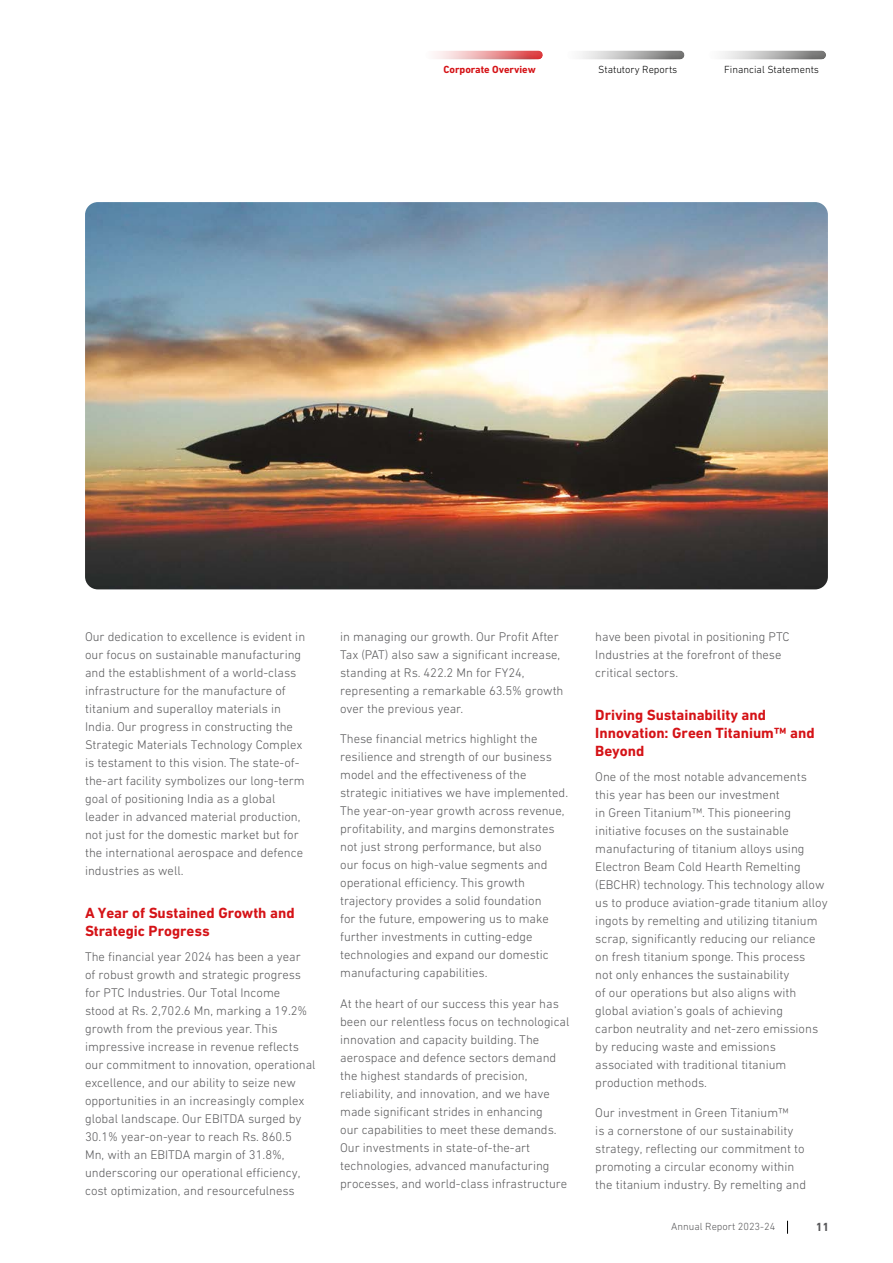
<style>
.page{position:relative;width:893px;height:1263px;background:#fff}
.page>*{position:absolute;margin:0;border:0;box-sizing:border-box;transform-origin:0 0}
.t1{font:700 15px/18px "DIN Next CYR";color:#d51317}
.t2{font:300 12.75px/18px "DIN Next CYR";color:#59595b}
.t3{font:700 12px "DIN Next CYR";color:#59595b}
.t4{font:300 10.5px "DIN Next CYR";color:#000}
.t5{font:300 10.5px "DIN Next CYR";color:#59595b}
.t6{font:700 10.5px "DIN Next CYR";color:#d51317}
</style>
<div class="page">
<img style="left:85px;top:202px;width:743px;height:387px">
<svg style="left:787px;top:1221px;width:1px;height:13px"></svg>
<div style="left:424px;top:43px;width:126px;height:30px;background:#000;opacity:.38"></div>
<div style="left:566px;top:43px;width:126px;height:30px;background:#000;opacity:.38"></div>
<div style="left:708px;top:43px;width:126px;height:30px;background:#000;opacity:.38"></div>
<p class="t6" style="left:443px;top:64px;width:94px">Corporate Overview</p>
<p class="t4" style="left:598px;top:64px;width:81px">Statutory Reports</p>
<p class="t4" style="left:724px;top:64px;width:96px">Financial Statements</p>
<p class="t2" style="left:85px;top:627px;width:222px">Our dedication to excellence is evident in our focus on sustainable manufacturing and the establishment of a world-class infrastructure for the manufacture of titanium and superalloy materials in India. Our progress in constructing the Strategic Materials Technology Complex is testament to this vision. The state-of&shy;the-art facility symbolizes our long-term goal of positioning India as a global leader in advanced material production, not just for the domestic market but for the international aerospace and defence industries as well.</p>
<p class="t1" style="left:85px;top:904px;width:211px">A Year of Sustained Growth and<br>Strategic Progress</p>
<p class="t2" style="left:85px;top:947px;width:232px">The financial year 2024 has been a year<br>of robust growth and strategic progress for PTC Industries. Our Total Income<br>stood at Rs. 2,702.6 Mn, marking a 19.2% growth from the previous year. This impressive increase in revenue reflects our commitment to innovation, operational excellence, and our ability to seize new opportunities in an increasingly complex global landscape. Our EBITDA surged by 30.1% year-on-year to reach Rs. 860.5<br>Mn, with an EBITDA margin of 31.8%, underscoring our operational efficiency, cost optimization, and resourcefulness</p>
<p class="t2" style="left:340px;top:627px;width:225px">in managing our growth. Our Profit After Tax (PAT) also saw a significant increase, standing at Rs. 422.2 Mn for FY24, representing a remarkable 63.5% growth over the previous year.</p>
<p class="t2" style="left:340px;top:730px;width:229px">These financial metrics highlight the resilience and strength of our business model and the effectiveness of the strategic initiatives we have implemented.<br>The year-on-year growth across revenue, profitability, and margins demonstrates not just strong performance, but also<br>our focus on high-value segments and operational efficiency. This growth trajectory provides a solid foundation<br>for the future, empowering us to make further investments in cutting-edge technologies and expand our domestic manufacturing capabilities.</p>
<p class="t2" style="left:340px;top:995px;width:231px">At the heart of our success this year has been our relentless focus on technological innovation and capacity building. The aerospace and defence sectors demand the highest standards of precision, reliability, and innovation, and we have made significant strides in enhancing<br>our capabilities to meet these demands.<br>Our investments in state-of-the-art technologies, advanced manufacturing processes, and world-class infrastructure</p>
<p class="t2" style="left:595px;top:627px;width:196px">have been pivotal in positioning PTC<br>Industries at the forefront of these critical sectors.</p>
<p class="t1" style="left:595px;top:706px;width:221px">Driving Sustainability and<br>Innovation: Green Titanium™ and<br>Beyond</p>
<p class="t2" style="left:595px;top:767px;width:234px">One of the most notable advancements this year has been our investment<br>in Green Titanium™. This pioneering initiative focuses on the sustainable manufacturing of titanium alloys using Electron Beam Cold Hearth Remelting (EBCHR) technology. This technology allow us to produce aviation-grade titanium alloy ingots by remelting and utilizing titanium scrap, significantly reducing our reliance on fresh titanium sponge. This process<br>not only enhances the sustainability<br>of our operations but also aligns with global aviation’s goals of achieving<br>carbon neutrality and net-zero emissions by reducing waste and emissions associated with traditional titanium production methods.</p>
<p class="t2" style="left:595px;top:1104px;width:212px">Our investment in Green Titanium™<br>is a cornerstone of our sustainability strategy, reflecting our commitment to promoting a circular economy within the titanium industry. By remelting and</p>
<p class="t5" style="left:671px;top:1220px;width:106px">Annual Report 2023-24</p>
<p class="t3" style="left:816px;top:1219px;width:15px">11</p>
</div>
